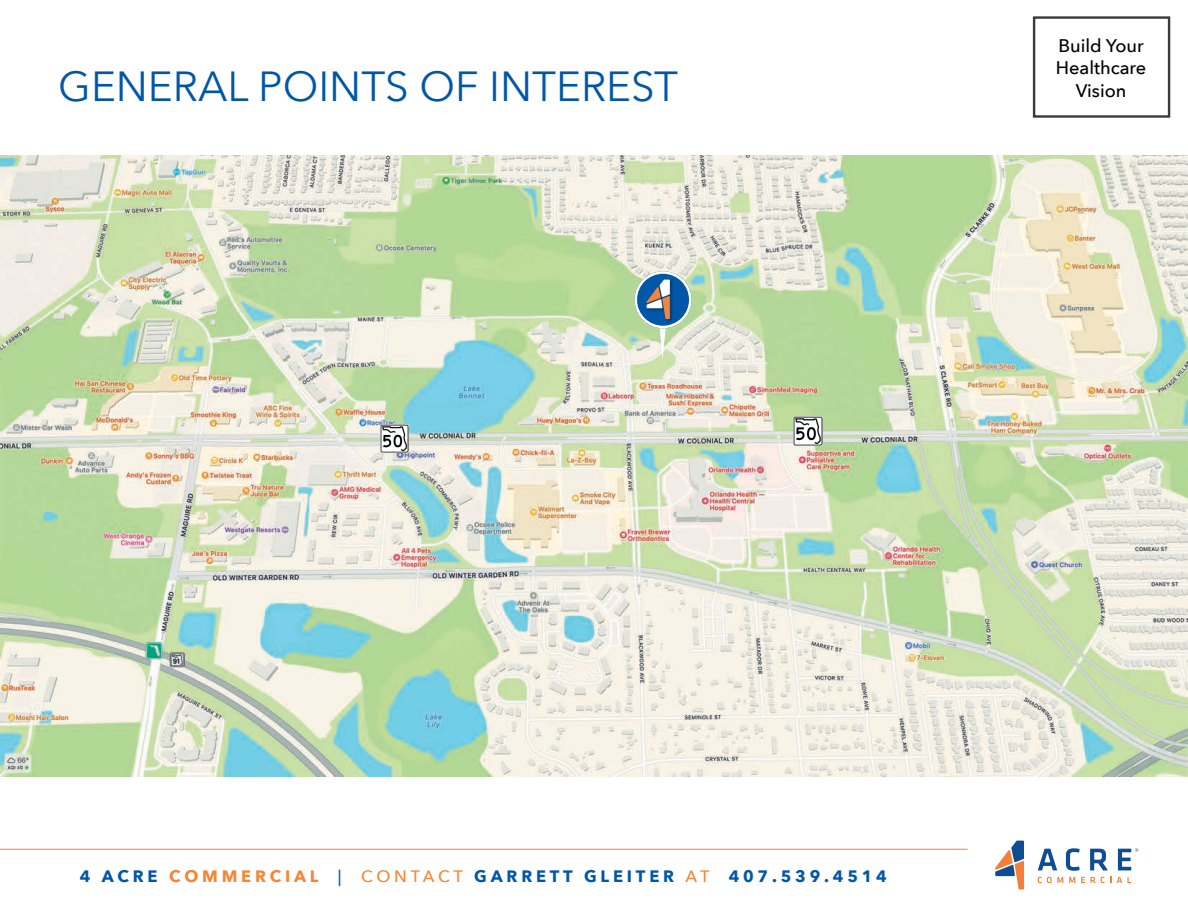
<style>
.page{position:relative;width:1188px;height:918px;background:#fff}
.page>*{position:absolute;margin:0;border:0;box-sizing:border-box;transform-origin:0 0}
.t1{font:42px "Avenir Next";color:#0057a8}
.t2{font:500 18.15px "Avenir Next";color:#000}
.t3{font:700 16.5px "Avenir Next";letter-spacing:.23em;color:#0057a8}
.s1{color:#f58537}
.s2{font-weight:500}
.s3{font-weight:500;color:#f58537}
</style>
<div class="page">
<hr style="left:0;top:849px;width:968px;height:1px;background:#f58537">
<svg style="left:1038px;top:849px;width:19px;height:21px"></svg>
<svg style="left:1066px;top:848px;width:14px;height:23px"></svg>
<svg style="left:1090px;top:849px;width:18px;height:21px"></svg>
<svg style="left:995px;top:841px;width:29px;height:49px"></svg>
<svg style="left:1118px;top:848px;width:20px;height:22px"></svg>
<svg style="left:1038px;top:877px;width:25px;height:6px"></svg>
<svg style="left:1069px;top:877px;width:6px;height:6px"></svg>
<svg style="left:1081px;top:877px;width:30px;height:6px"></svg>
<svg style="left:1117px;top:877px;width:14px;height:6px"></svg>
<img style="left:0;top:156px;width:1188px;height:620px">
<div style="left:1033px;top:16px;width:137px;height:102px;background:#fff;border:2px solid #000"></div>
<img style="left:380px;top:424px;width:29px;height:29px">
<img style="left:794px;top:417px;width:28px;height:28px">
<svg style="left:635px;top:271px;width:57px;height:89px;background:#97b3ba"></svg>
<p class="t1" style="left:58px;top:51px;width:621px">GENERAL POINTS OF INTEREST</p>
<p class="t2" style="left:1058px;top:30px;width:87px">Build Your</p>
<p class="t2" style="left:1056px;top:53px;width:92px">Healthcare</p>
<p class="t2" style="left:1076px;top:75px;width:52px">Vision</p>
<p class="t3" style="left:80px;top:862px;width:809px">4 ACRE <span class="s1">COMMERCIAL</span> <span class="s2">|</span> <span class="s3">CONTACT</span> GARRETT GLEITER <span class="s3">AT</span> 407.539.4514</p>
</div>
